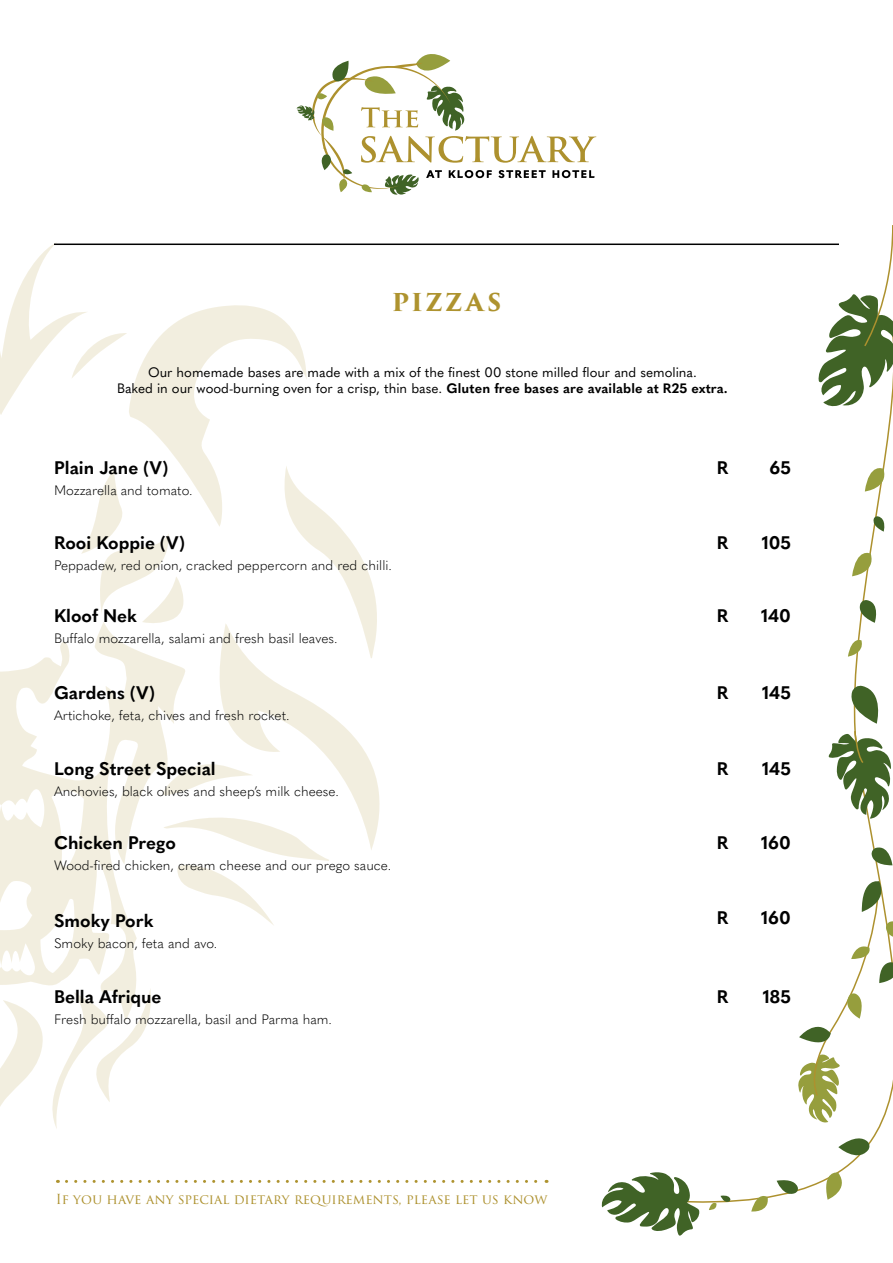
<style>
.page{position:relative;width:893px;height:1263px;background:#fff}
.page>*{position:absolute;margin:0;border:0;box-sizing:border-box;transform-origin:0 0}
.t1{font:700 24px "Trajan Pro 3";letter-spacing:.09em;color:#ae932f}
.t2{font:700 18px "Quasimoda";color:#000}
.t3{font:300 13.5px "Quasimoda";color:#000}
.t4{font:13.5px/16.2px "Quasimoda";color:#000;text-align:center}
.t5{font:13.5px "Trajan Pro 3";color:#ad912e}
.s1{font-weight:700}
</style>
<div class="page">
<svg style="left:52px;top:1021px;width:96px;height:107px"></svg>
<svg style="left:0;top:1021px;width:43px;height:85px"></svg>
<svg style="left:0;top:242px;width:381px;height:683px"></svg>
<svg style="left:0;top:621px;width:186px;height:400px"></svg>
<hr style="left:54px;top:244px;width:785px;height:1px;background:#000">
<svg style="left:66px;top:1180px;width:481px;height:3px"></svg>
<svg style="left:601px;top:1172px;width:98px;height:64px"></svg>
<svg style="left:865px;top:462px;width:20px;height:29px"></svg>
<svg style="left:852px;top:546px;width:20px;height:30px"></svg>
<svg style="left:848px;top:636px;width:14px;height:21px"></svg>
<svg style="left:873px;top:516px;width:12px;height:16px"></svg>
<svg style="left:859px;top:600px;width:18px;height:23px"></svg>
<svg style="left:751px;top:1196px;width:19px;height:16px"></svg>
<svg style="left:821px;top:1169px;width:24px;height:31px"></svg>
<svg style="left:871px;top:844px;width:21px;height:21px"></svg>
<svg style="left:798px;top:876px;width:95px;height:247px"></svg>
<svg style="left:851px;top:685px;width:28px;height:39px"></svg>
<svg style="left:777px;top:1180px;width:21px;height:17px"></svg>
<svg style="left:709px;top:1195px;width:22px;height:15px"></svg>
<svg style="left:838px;top:1138px;width:32px;height:25px"></svg>
<svg style="left:818px;top:225px;width:75px;height:182px"></svg>
<svg style="left:828px;top:730px;width:63px;height:89px"></svg>
<svg style="left:297px;top:54px;width:299px;height:141px"></svg>
<h1 class="t1" style="left:392px;top:284px;width:111px">PIZZAS</h1>
<p class="t4" style="left:117px;top:363px;width:612px">Our homemade bases are made with a mix of the finest 00 stone milled flour and semolina.<br>Baked in our wood-burning oven for a crisp, thin base. <span class="s1">Gluten free bases are available at R25 extra.</span></p>
<h2 class="t2" style="left:54px;top:454px;width:116px">Plain Jane (V)</h2>
<p class="t3" style="left:54px;top:480px;width:140px">Mozzarella and tomato.</p>
<h2 class="t2" style="left:717px;top:454px;width:13px">R</h2>
<h2 class="t2" style="left:769px;top:454px;width:23px">65</h2>
<h2 class="t2" style="left:54px;top:528px;width:133px">Rooi Koppie (V)</h2>
<p class="t3" style="left:54px;top:555px;width:339px">Peppadew, red onion, cracked peppercorn and red chilli.</p>
<h2 class="t2" style="left:717px;top:528px;width:13px">R</h2>
<h2 class="t2" style="left:762px;top:528px;width:31px">105</h2>
<h2 class="t2" style="left:54px;top:602px;width:85px">Kloof Nek</h2>
<p class="t3" style="left:54px;top:628px;width:285px">Buffalo mozzarella, salami and fresh basil leaves.</p>
<h2 class="t2" style="left:717px;top:602px;width:13px">R</h2>
<h2 class="t2" style="left:761px;top:602px;width:31px">140</h2>
<h2 class="t2" style="left:54px;top:678px;width:102px">Gardens (V)</h2>
<p class="t3" style="left:54px;top:704px;width:237px">Artichoke, feta, chives and fresh rocket.</p>
<h2 class="t2" style="left:717px;top:678px;width:13px">R</h2>
<h2 class="t2" style="left:762px;top:678px;width:30px">145</h2>
<h2 class="t2" style="left:54px;top:755px;width:163px">Long Street Special</h2>
<p class="t3" style="left:54px;top:781px;width:287px">Anchovies, black olives and sheep’s milk cheese.</p>
<h2 class="t2" style="left:717px;top:755px;width:13px">R</h2>
<h2 class="t2" style="left:762px;top:755px;width:30px">145</h2>
<h2 class="t2" style="left:54px;top:829px;width:123px">Chicken Prego</h2>
<p class="t3" style="left:54px;top:855px;width:339px">Wood-fired chicken, cream cheese and our prego sauce.</p>
<h2 class="t2" style="left:717px;top:829px;width:13px">R</h2>
<h2 class="t2" style="left:761px;top:829px;width:31px">160</h2>
<h2 class="t2" style="left:54px;top:906px;width:101px">Smoky Pork</h2>
<p class="t3" style="left:54px;top:933px;width:165px">Smoky bacon, feta and avo.</p>
<h2 class="t2" style="left:717px;top:904px;width:13px">R</h2>
<h2 class="t2" style="left:761px;top:904px;width:31px">160</h2>
<h2 class="t2" style="left:54px;top:983px;width:109px">Bella Afrique</h2>
<p class="t3" style="left:54px;top:1009px;width:280px">Fresh buffalo mozzarella, basil and Parma ham.</p>
<h2 class="t2" style="left:717px;top:983px;width:13px">R</h2>
<h2 class="t2" style="left:763px;top:983px;width:30px">185</h2>
<p class="t5" style="left:56px;top:1190px;width:493px">If you have any special dietary requirements, please let us know</p>
</div>
